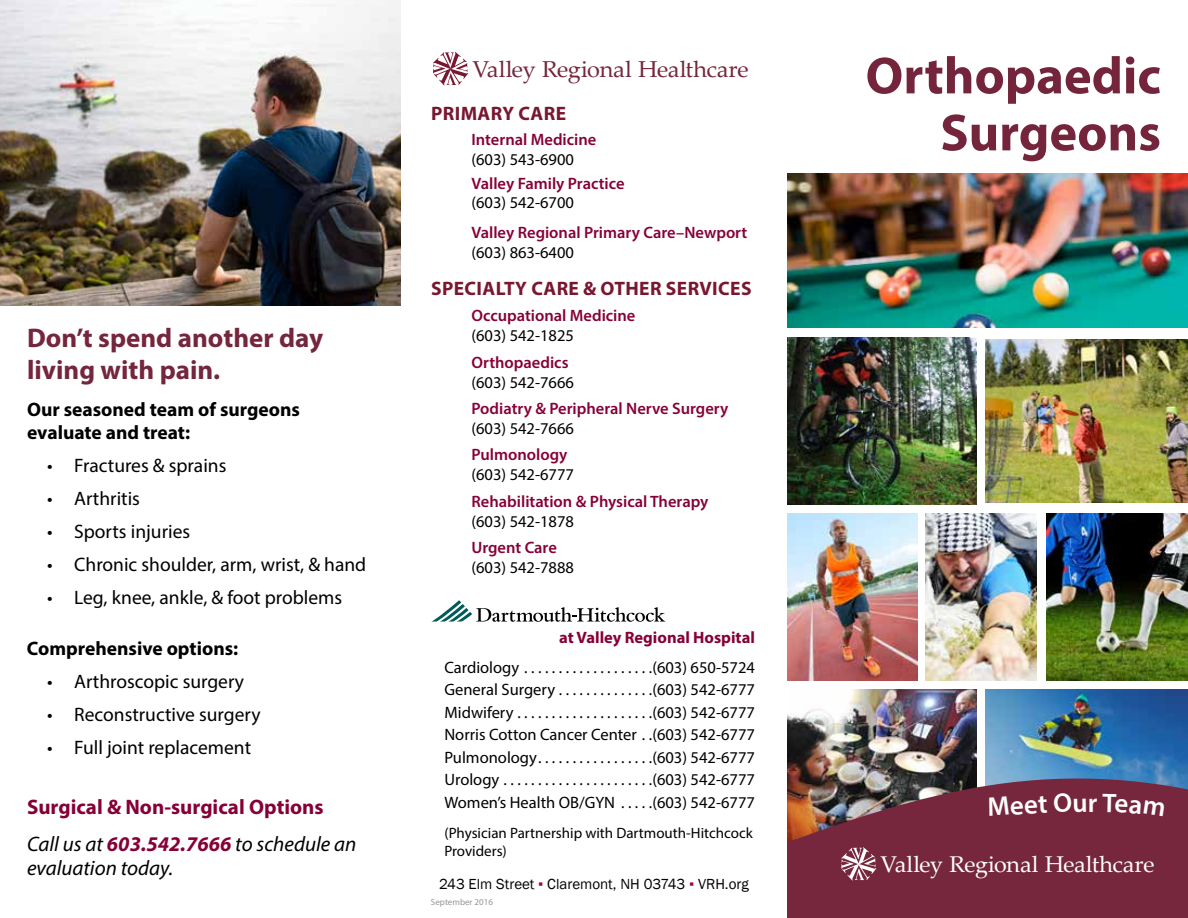
<style>
.page{position:relative;width:1188px;height:918px;background:#fff}
.page>*{position:absolute;margin:0;border:0;box-sizing:border-box;transform-origin:0 0}
.t1{font:700 52.5px/57px "Myriad Pro";color:#74253b;text-align:right}
.t2{font:700 27px/31.5px "Myriad Pro";color:#75263d}
.t3{font:600 27px "Myriad Pro";color:#fff}
.t4{font:22.95px "Palatino Linotype";letter-spacing:-.015em;color:#75263d}
.t5{font:22.8px "Palatino Linotype";letter-spacing:-.015em;color:#fff}
.t6{font:700 21px/37.5px "Myriad Pro";color:#860038}
.t7{font:italic 21px "Myriad Pro";color:#000}
.t8{font:19.5px "Myriad Pro";color:#000}
.t9{font:700 19.5px/22.5px "Myriad Pro";color:#000}
.t10{font:700 19.5px "Myriad Pro";letter-spacing:.02em;color:#791730}
.t11{font:16.5px/22.5px "Myriad Pro";color:#000;text-align:justify}
.t12{font:600 16.5px "Myriad Pro";color:#860038}
.t13{font:700 16.5px "Myriad Pro";color:#860038}
.t14{font:15px/18px "Myriad Pro";color:#000}
.t15{font:15px "Franklin Gothic";color:#000}
.t16{font:9px "Myriad Pro";color:#939598}
.s1{font-weight:400;font-style:italic;color:#000}
.s2{font-style:italic}
.s3{color:#a30046}
</style>
<div class="page">
<img style="left:788px;top:689px;width:189px;height:60px">
<img style="left:986px;top:689px;width:202px;height:60px">
<img style="left:925px;top:513px;width:112px;height:167px">
<img style="left:788px;top:513px;width:129px;height:167px">
<img style="left:788px;top:337px;width:189px;height:167px">
<img style="left:1046px;top:513px;width:142px;height:167px">
<img style="left:986px;top:339px;width:202px;height:164px">
<img style="left:788px;top:174px;width:400px;height:154px">
<img style="left:788px;top:749px;width:400px;height:169px">
<svg style="left:433px;top:52px;width:35px;height:34px"></svg>
<svg style="left:431px;top:600px;width:234px;height:22px"></svg>
<svg style="left:841px;top:847px;width:35px;height:34px"></svg>
<img style="left:0;top:0;width:400px;height:305px">
<svg style="left:988px;top:796px;width:59px;height:20px"></svg>
<svg style="left:1054px;top:793px;width:32px;height:20px"></svg>
<div style="left:1102px;top:793px;width:63px;height:24px;background:#76263d"></div>
<h2 class="t2" style="left:27px;top:322px;width:298px">Don’t spend another day living with pain.</h2>
<p class="t9" style="left:27px;top:398px;width:274px">Our seasoned team of surgeons evaluate and treat:</p>
<p class="t8" style="left:47px;top:453px;width:181px">• Fractures &amp; sprains</p>
<p class="t8" style="left:47px;top:486px;width:94px">• Arthritis</p>
<p class="t8" style="left:47px;top:519px;width:144px">• Sports injuries</p>
<p class="t8" style="left:47px;top:552px;width:321px">• Chronic shoulder, arm, wrist, &amp; hand</p>
<p class="t8" style="left:47px;top:585px;width:297px">• Leg, knee, ankle, &amp; foot problems</p>
<p class="t9" style="left:27px;top:637px;width:213px">Comprehensive options:</p>
<p class="t8" style="left:47px;top:669px;width:198px">• Arthroscopic surgery</p>
<p class="t8" style="left:47px;top:702px;width:215px">• Reconstructive surgery</p>
<p class="t8" style="left:47px;top:735px;width:205px">• Full joint replacement</p>
<p class="t6" style="left:27px;top:787px;width:331px">Surgical &amp; Non-surgical Options<br><span class="s1">Call us at</span> <span class="s2">603.542.7666</span> <span class="s1">to schedule an</span></p>
<p class="t7" style="left:27px;top:855px;width:148px">evaluation today.</p>
<h3 class="t4" style="left:473px;top:53px;width:278px">Valley Regional Healthcare</h3>
<p class="t10" style="left:431px;top:100px;width:137px">PRIMARY CARE</p>
<p class="t12" style="left:471px;top:129px;width:127px">Internal Medicine</p>
<p class="t11" style="left:471px;top:148px;width:104px">(603) 543-6900</p>
<p class="t12" style="left:471px;top:173px;width:155px">Valley Family Practice</p>
<p class="t11" style="left:471px;top:191px;width:104px">(603) 542-6700</p>
<p class="t12" style="left:471px;top:222px;width:277px">Valley Regional Primary Care–Newport</p>
<p class="t11" style="left:471px;top:241px;width:104px">(603) 863-6400</p>
<p class="t10" style="left:431px;top:276px;width:322px">SPECIALTY CARE &amp; OTHER SERVICES</p>
<p class="t12" style="left:471px;top:305px;width:166px">Occupational Medicine</p>
<p class="t11" style="left:471px;top:324px;width:104px">(603) 542-1825</p>
<p class="t12" style="left:471px;top:352px;width:99px">Orthopaedics</p>
<p class="t11" style="left:471px;top:370px;width:104px">(603) 542-7666</p>
<p class="t12" style="left:471px;top:398px;width:258px">Podiatry &amp; Peripheral Nerve Surgery</p>
<p class="t11" style="left:471px;top:417px;width:104px">(603) 542-7666</p>
<p class="t12" style="left:471px;top:444px;width:97px">Pulmonology</p>
<p class="t11" style="left:471px;top:463px;width:104px">(603) 542-6777</p>
<p class="t12" style="left:471px;top:491px;width:239px">Rehabilitation &amp; Physical Therapy</p>
<p class="t11" style="left:471px;top:510px;width:104px">(603) 542-1878</p>
<p class="t12" style="left:471px;top:537px;width:87px">Urgent Care</p>
<p class="t11" style="left:471px;top:556px;width:104px">(603) 542-7888</p>
<p class="t13" style="left:559px;top:626px;width:197px">at Valley Regional Hospital</p>
<p class="t11" style="left:444px;top:656px;width:312px">Cardiology . . . . . . . . . . . . . . . . . . (603) 650-5724<br>General Surgery . . . . . . . . . . . . . (603) 542-6777<br>Midwifery . . . . . . . . . . . . . . . . . . . (603) 542-6777<br>Norris Cotton Cancer Center . (603) 542-6777<br>Pulmonology . . . . . . . . . . . . . . . . (603) 542-6777<br>Urology . . . . . . . . . . . . . . . . . . . . . (603) 542-6777<br>Women’s Health OB/GYN . . . . (603) 542-6777</p>
<p class="t14" style="left:444px;top:823px;width:310px">(Physician Partnership with Dartmouth-Hitchcock<br>Providers)</p>
<p class="t15" style="left:439px;top:875px;width:311px">243 Elm Street <span class="s3">▪</span> Claremont, NH 03743 <span class="s3">▪</span> VRH.org</p>
<p class="t16" style="left:431px;top:896px;width:64px">September 2016</p>
<h1 class="t1" style="left:866px;top:45px;width:297px">Orthopaedic<br>Surgeons</h1>
<h2 class="t3" style="left:1088px;top:785px;width:11px">r</h2>
<h3 class="t5" style="left:881px;top:848px;width:275px">Valley Regional Healthcare</h3>
</div>
